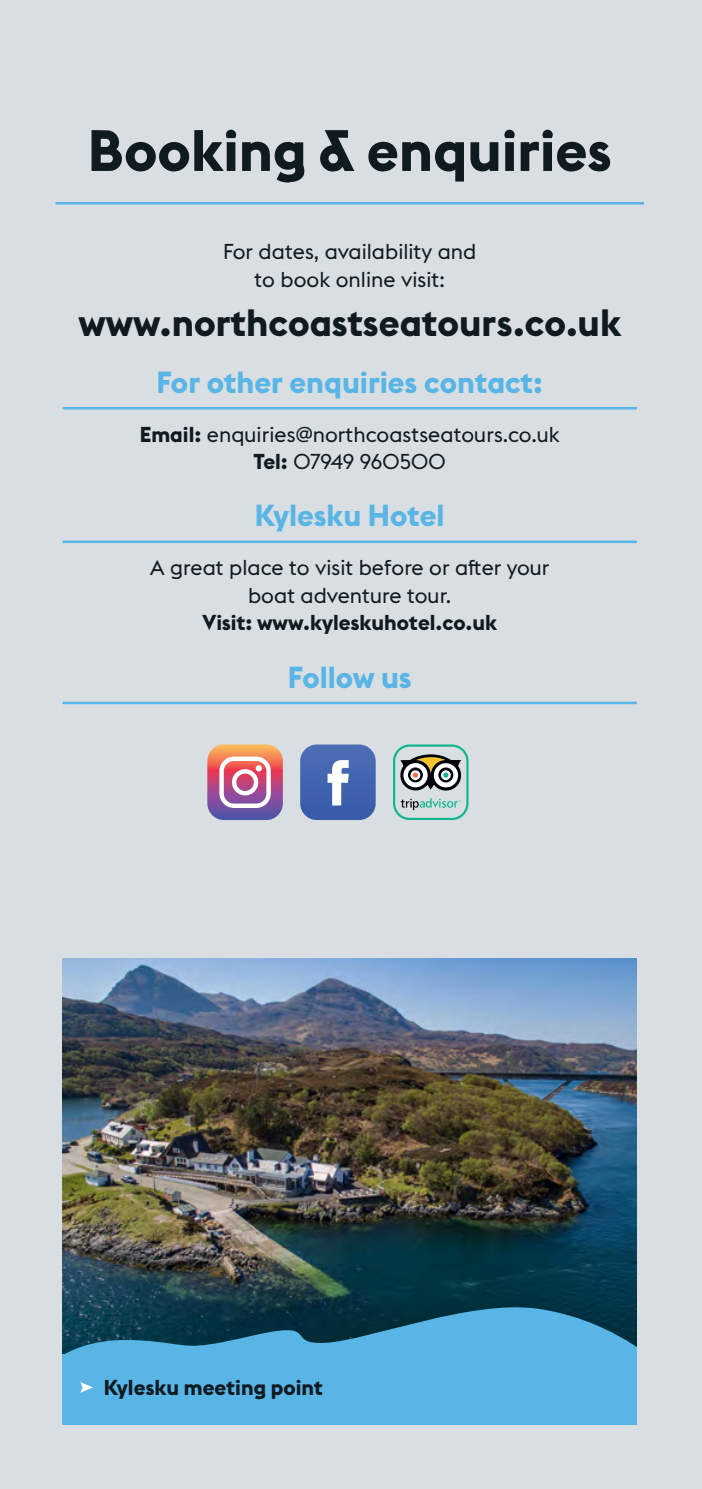
<style>
.page{position:relative;width:702px;height:1489px;background:#fff}
.page>*{position:absolute;margin:0;border:0;box-sizing:border-box;transform-origin:0 0}
.New_H1{font:700 57.5px "Euclid Flex";color:#101a21}
.NEW_body{font:700 37.5px "Euclid Flex";color:#101a21}
.t1{font:700 30px "Euclid Flex";color:#58b5e6}
.NEW_body-2{font:21.25px/27.5px "Euclid Flex";color:#101a21;text-align:center}
.NEW_body-3{font:700 21.25px "Euclid Flex";color:#101a21}
.s1{font-weight:700}
</style>
<div class="page">
<div style="left:0;top:0;width:702px;height:1488px;background:#d9dee2"></div>
<hr style="left:55px;top:202px;width:589px;height:2px;background:#58b5e6">
<hr style="left:63px;top:407px;width:574px;height:2px;background:#58b5e6">
<hr style="left:63px;top:540px;width:574px;height:3px;background:#58b5e6">
<hr style="left:63px;top:701px;width:574px;height:3px;background:#58b5e6">
<img style="left:63px;top:958px;width:574px;height:341px">
<svg style="left:300px;top:744px;width:75px;height:76px;background:#5b79b9"></svg>
<svg style="left:207px;top:744px;width:76px;height:76px;background:#c58297"></svg>
<svg style="left:393px;top:744px;width:75px;height:76px"></svg>
<svg style="left:63px;top:1299px;width:574px;height:55px;background:#286a88"></svg>
<div style="left:63px;top:1354px;width:574px;height:70px;background:#58b5e6"></div>
<svg style="left:80px;top:1382px;width:13px;height:10px"></svg>
<p class="New_H1" style="left:88px;top:114px;width:525px">Booking &amp; enquiries</p>
<p class="NEW_body-2" style="left:223px;top:238px;width:255px">For dates, availability and to book online visit:</p>
<p class="NEW_body" style="left:78px;top:298px;width:544px">www.northcoastseatours.co.uk</p>
<p class="t1" style="left:156px;top:363px;width:388px">For other enquiries contact:</p>
<p class="NEW_body-2" style="left:140px;top:420px;width:421px"><span class="s1">Email:</span> enquiries@northcoastseatours.co.uk<br><span class="s1">Tel:</span> 07949 960500</p>
<p class="t1" style="left:255px;top:496px;width:191px">Kylesku Hotel</p>
<p class="NEW_body-2" style="left:150px;top:554px;width:401px">A great place to visit before or after your boat adventure tour.<br><span class="s1">Visit: www.kyleskuhotel.co.uk</span></p>
<p class="t1" style="left:288px;top:657px;width:125px">Follow us</p>
<p class="NEW_body-3" style="left:104px;top:1373px;width:221px">Kylesku meeting point</p>
</div>
